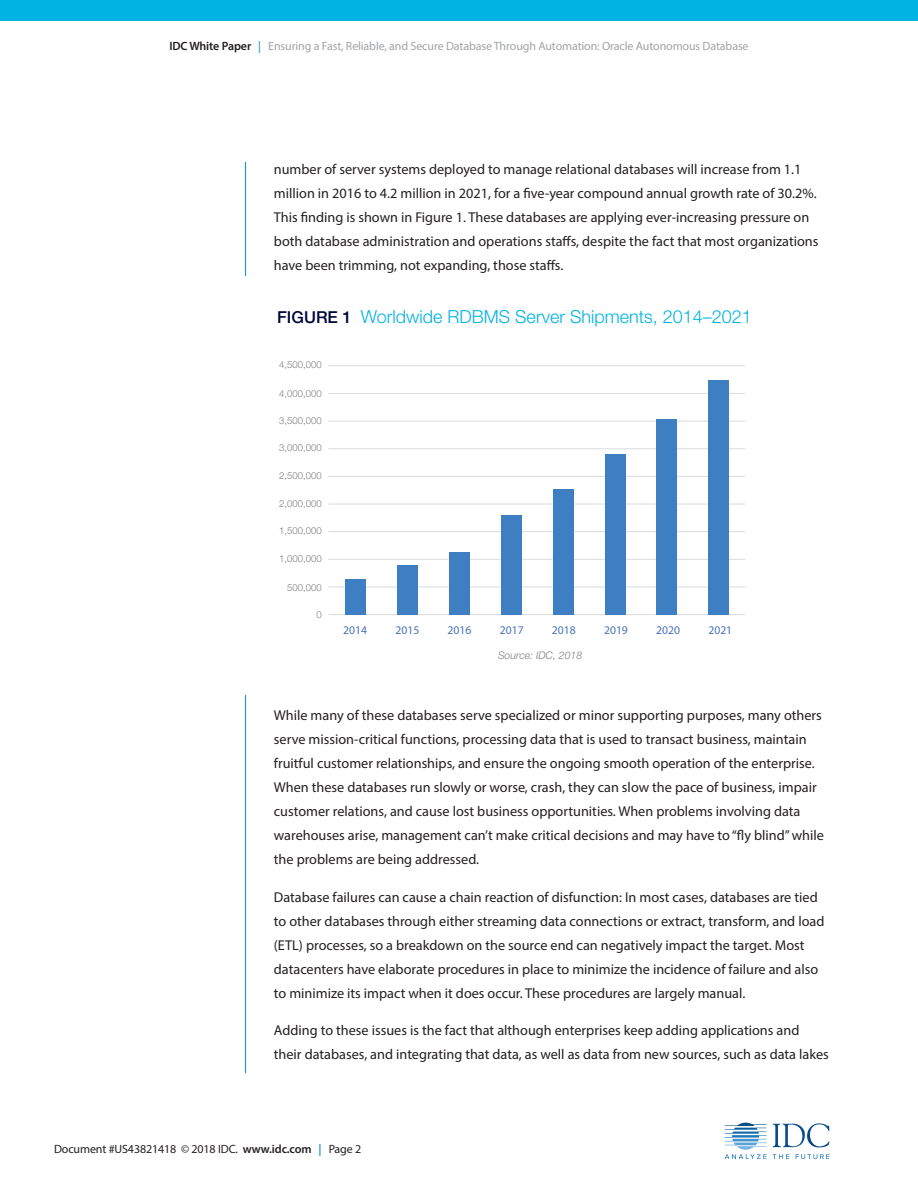
<style>
.page{position:relative;width:918px;height:1188px;background:#fff}
.page>*{position:absolute;margin:0;border:0;box-sizing:border-box;transform-origin:0 0}
.Figure_Title{font:300 18px "Helvetica Neue";color:#00b3e3}
.body{font:14.25px/24px "Myriad Pro";color:#231f20}
.t1{font:12px "Myriad Pro";letter-spacing:-.01em;color:#a1a3a6}
.t2{font:12px "Myriad Pro";letter-spacing:-.01em;color:#231f20}
.t3{font:11.7px "Myriad Pro";color:#4871b8}
.t4{font:italic 300 10.5px "Helvetica Neue";color:#7c7e81}
.t5{font:300 9.6px "Helvetica Neue";color:#7d7d7c}
.s1{font-weight:600;color:#231f20}
.s2{color:#0092d3}
.s3{font-weight:500;font-size:16.5px;color:#00063a}
.s4{font-weight:600}
.s5{font-weight:600;color:#0092d3}
</style>
<div class="page">
<hr style="left:245px;top:162px;width:1px;height:911px;background:#0092d3">
<div style="left:0;top:0;width:918px;height:21px;background:#00b3e3"></div>
<svg style="left:773px;top:1123px;width:57px;height:24px"></svg>
<svg style="left:773px;top:1154px;width:16px;height:5px"></svg>
<svg style="left:796px;top:1154px;width:33px;height:5px"></svg>
<svg style="left:725px;top:1123px;width:42px;height:36px"></svg>
<div style="left:226px;top:276px;width:31px;height:418px;background:#fff"></div>
<hr style="left:328px;top:614px;width:417px;height:1px;background:#dcdddf">
<hr style="left:328px;top:586px;width:417px;height:1px;background:#dcdddf">
<hr style="left:328px;top:559px;width:417px;height:1px;background:#dcdddf">
<hr style="left:328px;top:531px;width:417px;height:1px;background:#dcdddf">
<hr style="left:328px;top:504px;width:417px;height:1px;background:#dcdddf">
<hr style="left:328px;top:476px;width:417px;height:1px;background:#dcdddf">
<hr style="left:328px;top:448px;width:417px;height:1px;background:#dcdddf">
<hr style="left:328px;top:421px;width:417px;height:1px;background:#dcdddf">
<hr style="left:328px;top:393px;width:417px;height:1px;background:#dcdddf">
<hr style="left:328px;top:365px;width:417px;height:1px;background:#dcdddf">
<div style="left:346px;top:579px;width:20px;height:36px;background:#3d7fc2"></div>
<div style="left:398px;top:565px;width:20px;height:50px;background:#3d7fc2"></div>
<div style="left:449px;top:552px;width:21px;height:63px;background:#3d7fc2"></div>
<div style="left:501px;top:516px;width:21px;height:99px;background:#3d7fc2"></div>
<div style="left:553px;top:489px;width:21px;height:126px;background:#3d7fc2"></div>
<div style="left:605px;top:454px;width:20px;height:161px;background:#3d7fc2"></div>
<div style="left:657px;top:419px;width:20px;height:196px;background:#3d7fc2"></div>
<div style="left:709px;top:381px;width:20px;height:234px;background:#3d7fc2"></div>
<p class="t1" style="left:169px;top:39px;width:581px"><span class="s1">IDC White Paper</span> <span class="s2">|</span> Ensuring a Fast, Reliable, and Secure Database Through Automation: Oracle Autonomous Database</p>
<p class="body" style="left:274px;top:157px;width:546px">number of server systems deployed to manage relational databases will increase from 1.1 million in 2016 to 4.2 million in 2021, for a five-year compound annual growth rate of 30.2%.<br>This finding is shown in Figure 1. These databases are applying ever-increasing pressure on both database administration and operations staffs, despite the fact that most organizations have been trimming, not expanding, those staffs.</p>
<p class="Figure_Title" style="left:277px;top:306px;width:476px"><span class="s3">FIGURE 1</span> Worldwide RDBMS Server Shipments, 2014–2021</p>
<p class="t5" style="left:279px;top:359px;width:44px">4,500,000</p>
<p class="t5" style="left:279px;top:387px;width:44px">4,000,000</p>
<p class="t5" style="left:279px;top:414px;width:44px">3,500,000</p>
<p class="t5" style="left:279px;top:442px;width:44px">3,000,000</p>
<p class="t5" style="left:279px;top:470px;width:44px">2,500,000</p>
<p class="t5" style="left:279px;top:497px;width:44px">2,000,000</p>
<p class="t5" style="left:279px;top:524px;width:44px">1,500,000</p>
<p class="t5" style="left:279px;top:553px;width:44px">1,000,000</p>
<p class="t5" style="left:287px;top:581px;width:36px">500,000</p>
<p class="t5" style="left:316px;top:609px;width:7px">0</p>
<p class="t3" style="left:343px;top:623px;width:25px">2014</p>
<p class="t3" style="left:395px;top:623px;width:25px">2015</p>
<p class="t3" style="left:448px;top:623px;width:25px">2016</p>
<p class="t3" style="left:500px;top:623px;width:25px">2017</p>
<p class="t3" style="left:552px;top:623px;width:25px">2018</p>
<p class="t3" style="left:604px;top:623px;width:25px">2019</p>
<p class="t3" style="left:656px;top:623px;width:25px">2020</p>
<p class="t3" style="left:708px;top:623px;width:25px">2021</p>
<p class="t4" style="left:498px;top:649px;width:86px">Source: IDC, 2018</p>
<p class="body" style="left:274px;top:703px;width:552px">While many of these databases serve specialized or minor supporting purposes, many others serve mission-critical functions, processing data that is used to transact business, maintain fruitful customer relationships, and ensure the ongoing smooth operation of the enterprise.<br>When these databases run slowly or worse, crash, they can slow the pace of business, impair customer relations, and cause lost business opportunities. When problems involving data warehouses arise, management can’t make critical decisions and may have to “fly blind” while the problems are being addressed.</p>
<p class="body" style="left:274px;top:885px;width:552px">Database failures can cause a chain reaction of disfunction: In most cases, databases are tied to other databases through either streaming data connections or extract, transform, and load (ETL) processes, so a breakdown on the source end can negatively impact the target. Most datacenters have elaborate procedures in place to minimize the incidence of failure and also to minimize its impact when it does occur. These procedures are largely manual.</p>
<p class="body" style="left:274px;top:1018px;width:556px">Adding to these issues is the fact that although enterprises keep adding applications and their databases, and integrating that data, as well as data from new sources, such as data lakes</p>
<p class="t2" style="left:54px;top:1141px;width:309px">Document #US43821418 © 2018 IDC. <span class="s4">www.idc.com</span> <span class="s5">|</span> Page 2</p>
</div>
